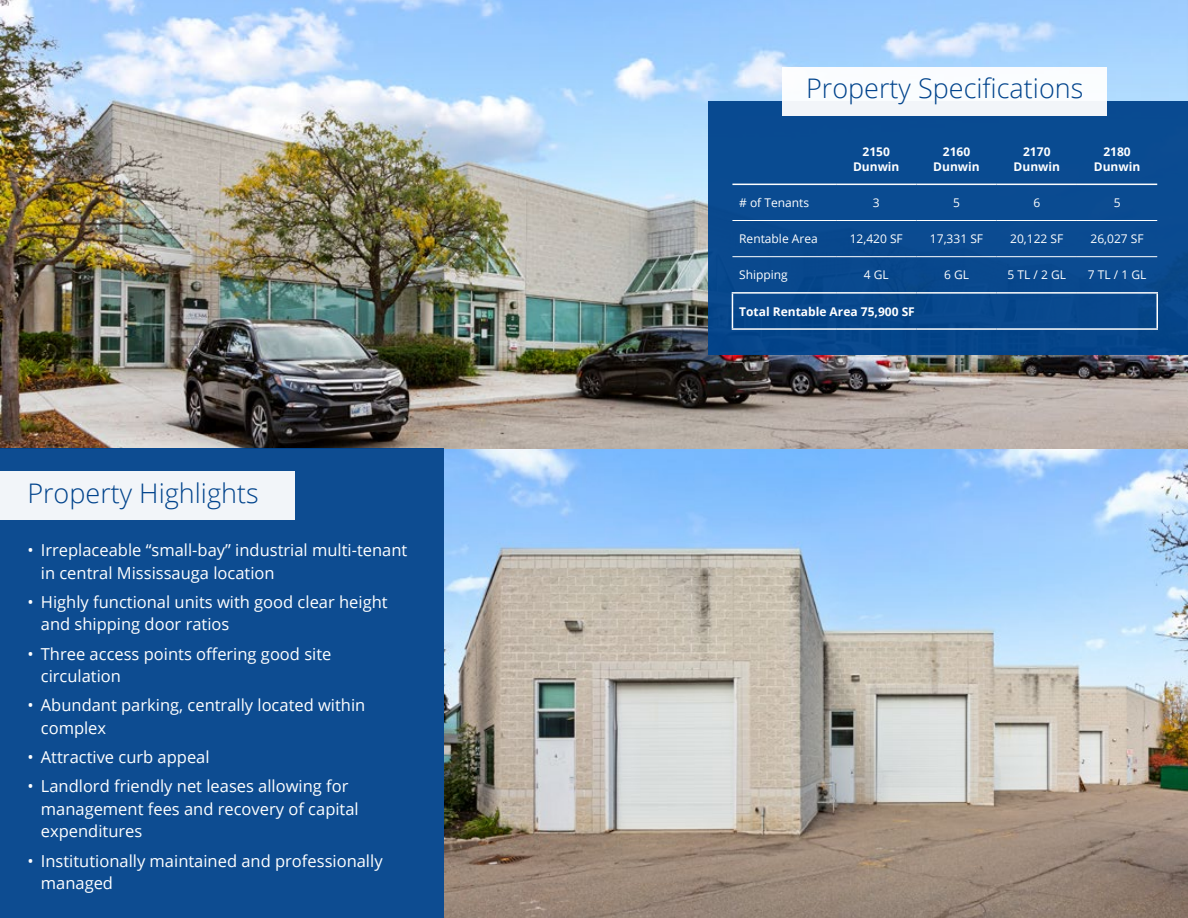
<style>
.page{position:relative;width:1188px;height:918px;background:#fff}
.page>*{position:absolute;margin:0;border:0;box-sizing:border-box;transform-origin:0 0}
.t1{font:300 27px "Open Sans";color:#00438c}
.t2{font:16.5px/22.5px "Open Sans";color:#fff}
.t3{font:12px "Open Sans";color:#fff}
.t4{font:700 12px/15px "Open Sans";color:#fff;text-align:center}
</style>
<div class="page">
<img style="left:444px;top:448px;width:744px;height:470px">
<img style="left:0;top:0;width:1188px;height:448px">
<div style="left:0;top:448px;width:444px;height:470px;background:#0d4c91"></div>
<div style="left:0;top:471px;width:295px;height:49px;background:#f2f5f9"></div>
<div style="left:708px;top:102px;width:480px;height:253px;background:#094b91"></div>
<div style="left:782px;top:67px;width:325px;height:49px;background:#fff"></div>
<hr style="left:732px;top:184px;width:104px;height:1px;background:#fff">
<hr style="left:836px;top:184px;width:80px;height:1px;background:#fff">
<hr style="left:916px;top:184px;width:81px;height:1px;background:#fff">
<hr style="left:997px;top:184px;width:80px;height:1px;background:#fff">
<hr style="left:1077px;top:184px;width:80px;height:1px;background:#fff">
<hr style="left:732px;top:292px;width:104px;height:2px;background:#fff">
<hr style="left:732px;top:294px;width:1px;height:34px;background:#fff">
<hr style="left:836px;top:292px;width:80px;height:2px;background:#fff">
<hr style="left:916px;top:292px;width:81px;height:2px;background:#fff">
<hr style="left:997px;top:292px;width:80px;height:2px;background:#fff">
<hr style="left:1077px;top:292px;width:81px;height:2px;background:#fff">
<hr style="left:1156px;top:294px;width:2px;height:34px;background:#fff">
<hr style="left:732px;top:328px;width:104px;height:2px;background:#fff">
<hr style="left:836px;top:328px;width:80px;height:2px;background:#fff">
<hr style="left:916px;top:328px;width:81px;height:2px;background:#fff">
<hr style="left:997px;top:328px;width:80px;height:2px;background:#fff">
<hr style="left:1077px;top:328px;width:81px;height:2px;background:#fff">
<hr style="left:732px;top:220px;width:104px;height:1px;background:#fff">
<hr style="left:836px;top:220px;width:80px;height:1px;background:#fff">
<hr style="left:916px;top:220px;width:81px;height:1px;background:#fff">
<hr style="left:997px;top:220px;width:80px;height:1px;background:#fff">
<hr style="left:1077px;top:220px;width:80px;height:1px;background:#fff">
<hr style="left:732px;top:256px;width:104px;height:1px;background:#fff">
<hr style="left:836px;top:256px;width:80px;height:1px;background:#fff">
<hr style="left:916px;top:256px;width:81px;height:1px;background:#fff">
<hr style="left:997px;top:256px;width:80px;height:1px;background:#fff">
<hr style="left:1077px;top:256px;width:80px;height:1px;background:#fff">
<h1 class="t1" style="left:27px;top:474px;width:233px">Property Highlights</h1>
<p class="t2" style="left:41px;top:539px;width:368px;text-indent:-13px">• Irreplaceable “small-bay” industrial multi-tenant in central Mississauga location</p>
<p class="t2" style="left:41px;top:590px;width:348px;text-indent:-13px">• Highly functional units with good clear height and shipping door ratios</p>
<p class="t2" style="left:41px;top:642px;width:292px;text-indent:-13px">• Three access points offering good site circulation</p>
<p class="t2" style="left:41px;top:694px;width:326px;text-indent:-13px">• Abundant parking, centrally located within complex</p>
<p class="t2" style="left:27px;top:746px;width:184px">• Attractive curb appeal</p>
<p class="t2" style="left:41px;top:775px;width:319px;text-indent:-13px">• Landlord friendly net leases allowing for management fees and recovery of capital expenditures</p>
<p class="t2" style="left:41px;top:849px;width:343px;text-indent:-13px">• Institutionally maintained and professionally managed</p>
<h1 class="t1" style="left:806px;top:70px;width:279px">Property Specifications</h1>
<p class="t4" style="left:853px;top:144px;width:48px">2150<br>Dunwin</p>
<p class="t4" style="left:933px;top:144px;width:48px">2160<br>Dunwin</p>
<p class="t4" style="left:1014px;top:144px;width:48px">2170<br>Dunwin</p>
<p class="t4" style="left:1094px;top:144px;width:48px">2180<br>Dunwin</p>
<p class="t3" style="left:739px;top:194px;width:72px"># of Tenants</p>
<p class="t3" style="left:873px;top:194px;width:8px">3</p>
<p class="t3" style="left:953px;top:194px;width:8px">5</p>
<p class="t3" style="left:1033px;top:194px;width:8px">6</p>
<p class="t3" style="left:1114px;top:194px;width:8px">5</p>
<p class="t3" style="left:739px;top:231px;width:80px">Rentable Area</p>
<p class="t3" style="left:850px;top:231px;width:55px">12,420 SF</p>
<p class="t3" style="left:930px;top:231px;width:55px">17,331 SF</p>
<p class="t3" style="left:1010px;top:231px;width:55px">20,122 SF</p>
<p class="t3" style="left:1091px;top:231px;width:55px">26,027 SF</p>
<p class="t3" style="left:739px;top:267px;width:50px">Shipping</p>
<p class="t3" style="left:864px;top:267px;width:26px">4 GL</p>
<p class="t3" style="left:944px;top:267px;width:26px">6 GL</p>
<p class="t3" style="left:1008px;top:267px;width:60px">5 TL / 2 GL</p>
<p class="t3" style="left:1088px;top:267px;width:60px">7 TL / 1 GL</p>
<p class="t4" style="left:739px;top:303px;width:177px">Total Rentable Area 75,900 SF</p>
</div>
